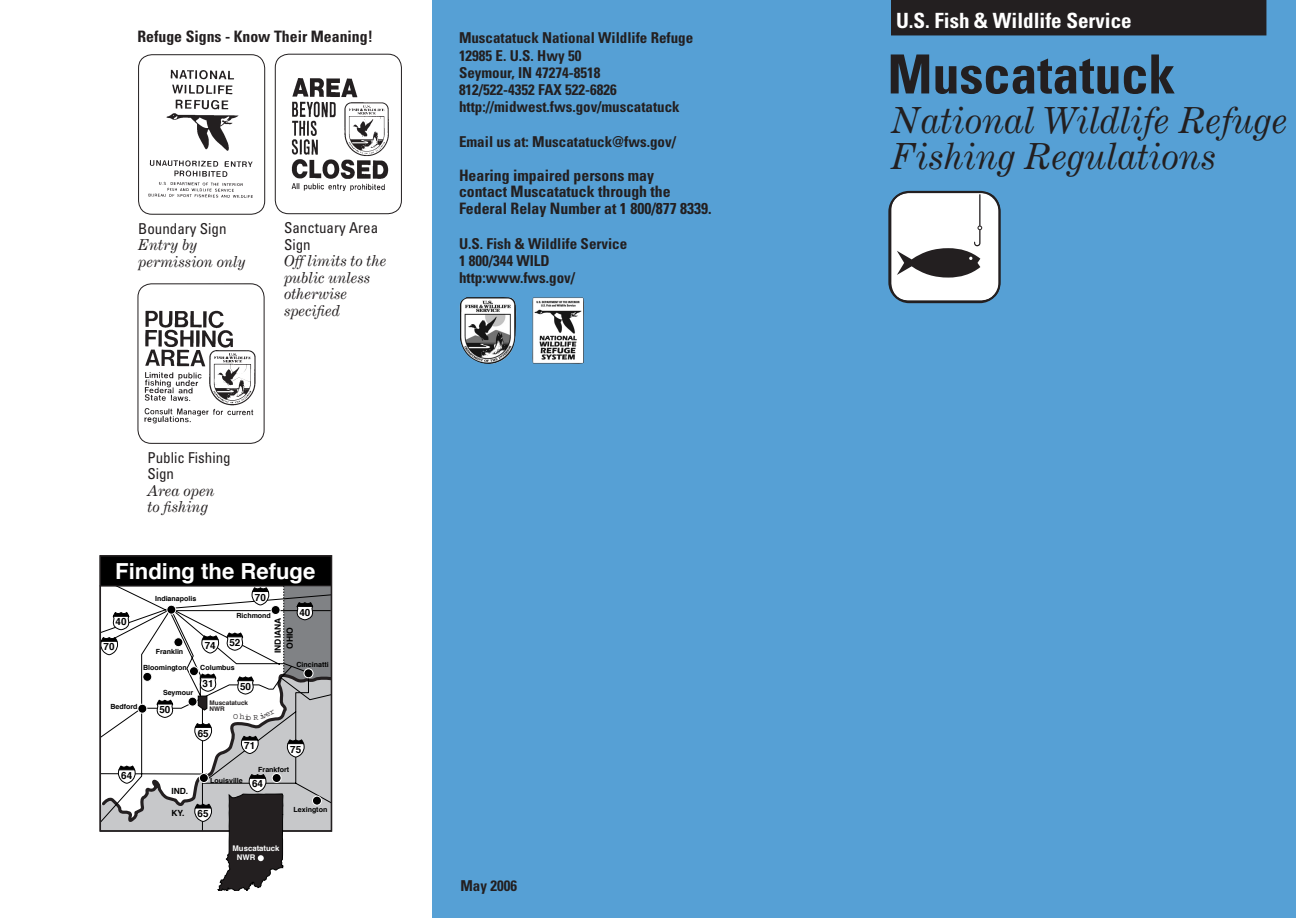
<style>
.page{position:relative;width:1296px;height:918px;background:#fff}
.page>*{position:absolute;margin:0;border:0;box-sizing:border-box;transform-origin:0 0}
.t1{font:144px "Sign Pix Four";color:#231f20}
.t2{font:700 condensed 54px "Univers";color:#231f20}
.t3{font:italic 36px/36px "Century Expanded BT";color:#231f20}
.t4{font:700 22.05px "Helvetica";color:#fff}
.t5{font:700 condensed 21px "Univers";color:#fff}
.t6{font:700 condensed 15.75px/16.8px "Univers";color:#231f20}
.t7{font:700 condensed 15px/17.2px "Univers";color:#231f20}
.t8{font:italic 15px/16.5px "Century Expanded BT";color:#231f20}
.t9{font:condensed 15px/16.5px "Univers";color:#231f20}
.t10{font:700 9.9px "Helvetica";color:#000}
.t11{font:700 8.55px "Helvetica";color:#000}
.t12{font:8.55px "Courier";color:#231f20}
.t13{font:700 7.8px/8.6px "Helvetica";color:#fff}
.t14{font:700 7.05px "Helvetica";color:#000}
.t15{font:700 6.3px/6.3px "Helvetica";color:#231f20}
</style>
<div class="page">
<div style="left:432px;top:0;width:864px;height:918px;background:#56a0d5"></div>
<div style="left:891px;top:0;width:375px;height:35px;background:#231f20"></div>
<div style="left:100px;top:556px;width:231px;height:30px;background:#000"></div>
<div style="left:99px;top:555px;width:233px;height:277px;border:2px solid #231f20"></div>
<img style="left:459px;top:297px;width:125px;height:67px">
<svg style="left:138px;top:54px;width:127px;height:160px"></svg>
<svg style="left:275px;top:54px;width:127px;height:160px"></svg>
<svg style="left:138px;top:283px;width:126px;height:160px"></svg>
<svg style="left:889px;top:191px;width:112px;height:110px;background:#eef1f3"></svg>
<svg style="left:100px;top:586px;width:231px;height:305px"></svg>
<p class="t6" style="left:138px;top:28px;width:237px">Refuge Signs - Know Their Meaning!</p>
<p class="t9" style="left:138px;top:220px;width:90px">Boundary Sign</p>
<p class="t8" style="left:138px;top:236px;width:109px">Entry by permission only</p>
<p class="t9" style="left:284px;top:219px;width:96px">Sanctuary Area<br>Sign</p>
<p class="t8" style="left:284px;top:252px;width:104px">Off limits to the public unless otherwise specified</p>
<p class="t9" style="left:147px;top:449px;width:85px">Public Fishing<br>Sign</p>
<p class="t8" style="left:147px;top:482px;width:69px">Area open to fishing</p>
<h3 class="t4" style="left:115px;top:551px;width:202px">Finding the Refuge</h3>
<p class="t14" style="left:155px;top:593px;width:43px">Indianapolis</p>
<p class="t14" style="left:236px;top:610px;width:36px">Richmond</p>
<p class="t10" style="left:255px;top:588px;width:13px">70</p>
<p class="t10" style="left:299px;top:603px;width:13px">40</p>
<p class="t11" style="left:270px;top:653px;width:37px;rotate:-90deg">INDIANA</p>
<p class="t10" style="left:116px;top:613px;width:13px">40</p>
<p class="t11" style="left:282px;top:649px;width:23px;rotate:-90deg">OHIO</p>
<p class="t10" style="left:229px;top:634px;width:13px">52</p>
<p class="t10" style="left:205px;top:636px;width:13px">74</p>
<p class="t10" style="left:104px;top:638px;width:13px">70</p>
<p class="t14" style="left:156px;top:646px;width:29px">Franklin</p>
<p class="t14" style="left:143px;top:661px;width:45px">Bloomington</p>
<p class="t14" style="left:200px;top:661px;width:36px">Columbus</p>
<p class="t14" style="left:163px;top:687px;width:32px">Seymour</p>
<p class="t10" style="left:203px;top:675px;width:13px">31</p>
<p class="t10" style="left:240px;top:677px;width:13px">50</p>
<p class="t15" style="left:210px;top:699px;width:40px">Muscatatuck<br>NWR</p>
<p class="t14" style="left:111px;top:700px;width:28px">Bedford</p>
<p class="t10" style="left:159px;top:701px;width:13px">50</p>
<p class="t12" style="left:233px;top:713px;width:7px">O</p>
<p class="t10" style="left:198px;top:724px;width:13px">65</p>
<p class="t10" style="left:244px;top:737px;width:13px">71</p>
<p class="t14" style="left:296px;top:658px;width:34px">Cincinatti</p>
<p class="t10" style="left:290px;top:740px;width:13px">75</p>
<p class="t10" style="left:121px;top:767px;width:13px">64</p>
<p class="t11" style="left:171px;top:783px;width:18px">IND.</p>
<p class="t11" style="left:171px;top:806px;width:15px">KY.</p>
<p class="t14" style="left:210px;top:774px;width:34px">Louisville</p>
<p class="t10" style="left:198px;top:805px;width:13px">65</p>
<p class="t14" style="left:258px;top:763px;width:33px">Frankfort</p>
<p class="t10" style="left:252px;top:775px;width:13px">64</p>
<p class="t14" style="left:294px;top:803px;width:35px">Lexington</p>
<p class="t13" style="left:237px;top:844px;width:44px;text-indent:-4px">Muscatatuck<br>NWR</p>
<p class="t7" style="left:459px;top:29px;width:236px">Muscatatuck National Wildlife Refuge<br>12985 E. U.S. Hwy 50<br>Seymour, IN 47274-8518<br>812/522-4352 FAX 522-6826 http://midwest.fws.gov/muscatatuck</p>
<p class="t7" style="left:459px;top:133px;width:218px">Email us at: Muscatatuck@fws.gov/</p>
<p class="t6" style="left:459px;top:167px;width:254px">Hearing impaired persons may<br>contact Muscatatuck through the<br>Federal Relay Number at 1 800/877 8339.</p>
<p class="t7" style="left:459px;top:235px;width:170px">U.S. Fish &amp; Wildlife Service<br>1 800/344 WILD http:www.fws.gov/</p>
<p class="t7" style="left:460px;top:877px;width:58px">May 2006</p>
<h3 class="t5" style="left:896px;top:8px;width:237px">U.S. Fish &amp; Wildlife Service</h3>
<h2 class="t2" style="left:887px;top:41px;width:289px">Muscatatuck</h2>
<h3 class="t3" style="left:891px;top:102px;width:398px">National Wildlife Refuge<br>Fishing Regulations</h3>
<h1 class="t1" style="left:883px;top:169px;width:125px">y</h1>
</div>
